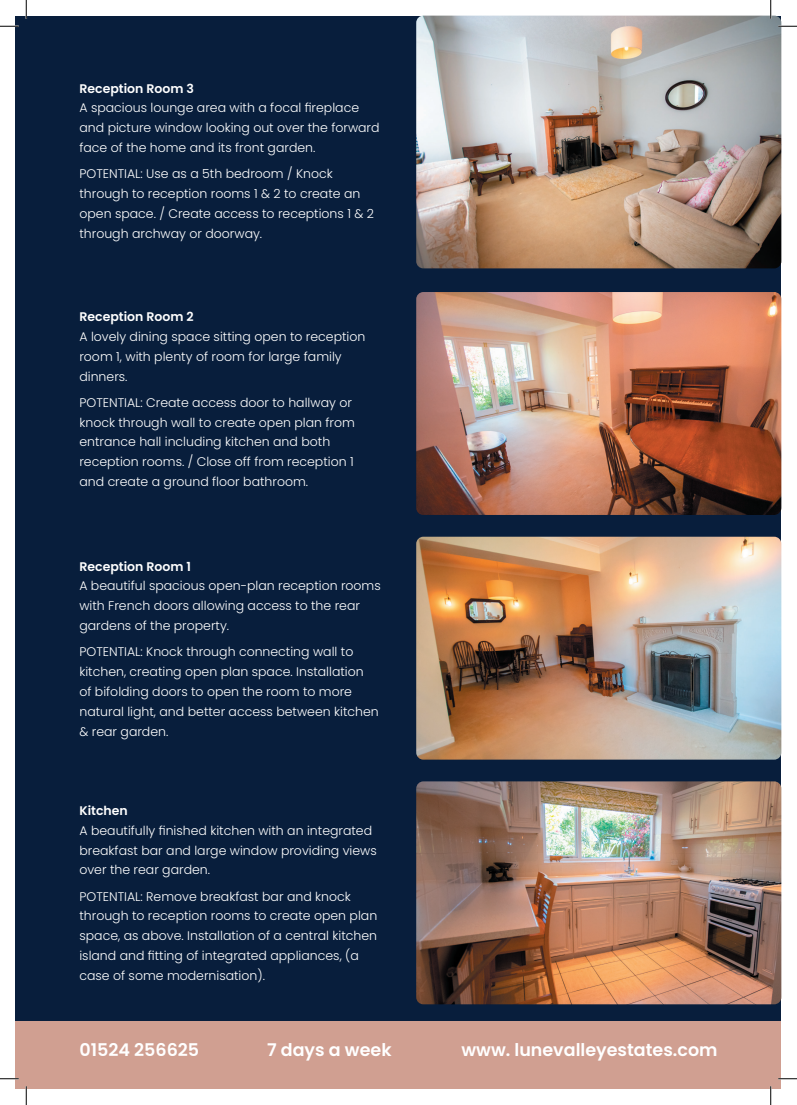
<style>
.page{position:relative;width:797px;height:1105px;background:#fff}
.page>*{position:absolute;margin:0;border:0;box-sizing:border-box;transform-origin:0 0}
.t1{font:600 17.5px "Poppins";color:#fff}
.t2{font:300 12.5px/19.8px "Poppins";color:#fff}
.t3{font:600 12.5px "Poppins";color:#fff}
</style>
<div class="page">
<div style="left:16px;top:16px;width:764px;height:1073px;background:#081e3c"></div>
<div style="left:16px;top:1021px;width:764px;height:68px;background:#d09f91"></div>
<img style="left:416px;top:16px;width:365px;height:252px">
<img style="left:416px;top:292px;width:365px;height:223px">
<img style="left:416px;top:537px;width:365px;height:223px">
<img style="left:416px;top:781px;width:365px;height:223px">
<svg style="left:0;top:25px;width:19px;height:2px"></svg>
<svg style="left:778px;top:25px;width:19px;height:2px"></svg>
<svg style="left:0;top:1078px;width:19px;height:1px"></svg>
<svg style="left:778px;top:1078px;width:19px;height:1px"></svg>
<svg style="left:25px;top:0;width:2px;height:19px"></svg>
<svg style="left:25px;top:1086px;width:2px;height:19px"></svg>
<svg style="left:770px;top:0;width:1px;height:19px"></svg>
<svg style="left:770px;top:1086px;width:1px;height:19px"></svg>
<p class="t3" style="left:79px;top:81px;width:116px">Reception Room 3</p>
<p class="t2" style="left:79px;top:98px;width:302px">A spacious lounge area with a focal fireplace and picture window looking out over the forward face of the home and its front garden.</p>
<p class="t2" style="left:79px;top:164px;width:296px">POTENTIAL: Use as a 5th bedroom / Knock through to reception rooms 1 &amp; 2 to create an open space. / Create access to receptions 1 &amp; 2 through archway or doorway.</p>
<p class="t3" style="left:79px;top:309px;width:116px">Reception Room 2</p>
<p class="t2" style="left:79px;top:327px;width:287px">A lovely dining space sitting open to reception room 1, with plenty of room for large family dinners.</p>
<p class="t2" style="left:79px;top:393px;width:277px">POTENTIAL: Create access door to hallway or knock through wall to create open plan from entrance hall including kitchen and both reception rooms. / Close off from reception 1 and create a ground floor bathroom.</p>
<p class="t3" style="left:79px;top:559px;width:113px">Reception Room 1</p>
<p class="t2" style="left:79px;top:576px;width:303px">A beautiful spacious open-plan reception rooms with French doors allowing access to the rear gardens of the property.</p>
<p class="t2" style="left:79px;top:642px;width:301px">POTENTIAL: Knock through connecting wall to kitchen, creating open plan space. Installation of bifolding doors to open the room to more natural light, and better access between kitchen &amp; rear garden.</p>
<p class="t3" style="left:79px;top:803px;width:50px">Kitchen</p>
<p class="t2" style="left:79px;top:820px;width:299px">A beautifully finished kitchen with an integrated breakfast bar and large window providing views over the rear garden.</p>
<p class="t2" style="left:79px;top:886px;width:299px">POTENTIAL: Remove breakfast bar and knock through to reception rooms to create open plan space, as above. Installation of a central kitchen island and fitting of integrated appliances, (a case of some modernisation).</p>
<h1 class="t1" style="left:79px;top:1040px;width:121px">01524 256625</h1>
<h1 class="t1" style="left:267px;top:1040px;width:126px">7 days a week</h1>
<h1 class="t1" style="left:461px;top:1040px;width:257px">www. lunevalleyestates.com</h1>
</div>
